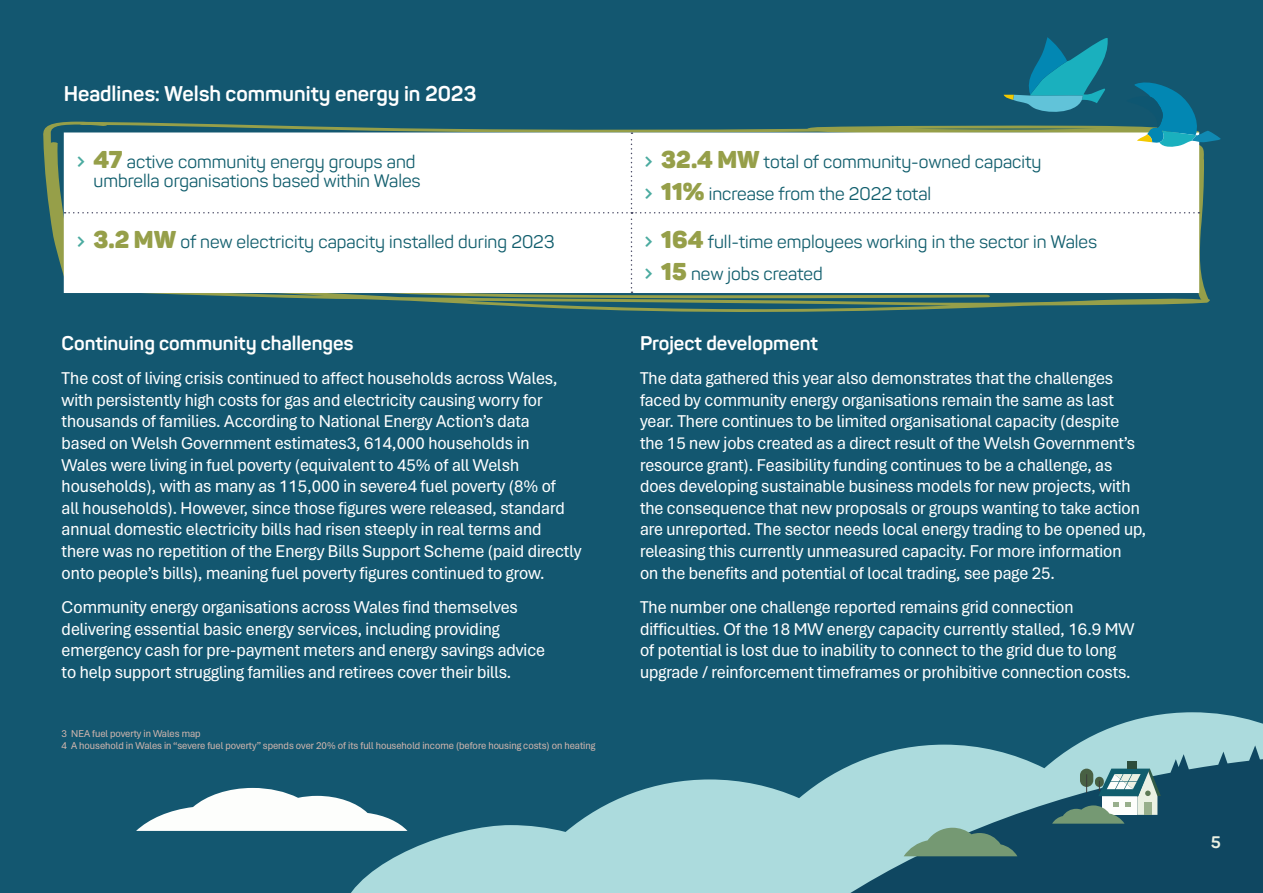
<style>
.page{position:relative;width:1263px;height:893px;background:#135770}
.page>*{position:absolute;margin:0;border:0;box-sizing:border-box;transform-origin:0 0}
.t1{font:700 21px "Panton";color:#fff}
.t2{font:700 19.5px "Panton";color:#fff}
.t3{font:18px/21.6px "Aptos Display";color:#fff}
.t4{font:18px/32.2px "Panton";color:#115e6d}
.t5{font:700 16.5px "Panton";color:#ebf1e3}
.t6{font:10.5px/12.6px "Aptos Display";color:#d1b6ae}
.s1{font-weight:600;font-size:24px;color:#4baba0}
.s2{font-family:"Panton Black Caps";font-size:24px;color:#969f49}
</style>
<div class="page">
<svg style="left:351px;top:712px;width:912px;height:181px"></svg>
<svg style="left:824px;top:745px;width:439px;height:148px;fill:#0f4761"></svg>
<div style="left:1127px;top:761px;width:10px;height:8px;background:#2d4d3c"></div>
<svg style="left:1052px;top:769px;width:109px;height:55px"></svg>
<svg style="left:904px;top:828px;width:113px;height:28px"></svg>
<svg style="left:43px;top:37px;width:1178px;height:275px"></svg>
<svg style="left:136px;top:788px;width:271px;height:43px"></svg>
<p class="t1" style="left:64px;top:81px;width:414px">Headlines: Welsh community energy in 2023</p>
<p class="t4" style="left:77px;top:152px;width:346px;line-height:19.5px;text-align:right"><span class="s1">›</span> <span class="s2">47</span> active community energy groups and umbrella organisations based within Wales</p>
<p class="t4" style="left:644px;top:145px;width:399px"><span class="s1">›</span> <span class="s2">32.4 MW</span> total of community-owned capacity <span class="s1">›</span> <span class="s2">11%</span> increase from the 2022 total</p>
<p class="t4" style="left:77px;top:225px;width:480px"><span class="s1">›</span> <span class="s2">3.2 MW</span> of new electricity capacity installed during 2023</p>
<p class="t4" style="left:644px;top:225px;width:454px"><span class="s1">›</span> <span class="s2">164</span> full-time employees working in the sector in Wales <span class="s1">›</span> <span class="s2">15</span> new jobs created</p>
<p class="t2" style="left:62px;top:331px;width:293px">Continuing community challenges</p>
<p class="t3" style="left:62px;top:367px;width:521px">The cost of living crisis continued to affect households across Wales, with persistently high costs for gas and electricity causing worry for thousands of families. According to National Energy Action’s data<br>based on Welsh Government estimates3, 614,000 households in<br>Wales were living in fuel poverty (equivalent to 45% of all Welsh households), with as many as 115,000 in severe4 fuel poverty (8% of<br>all households). However, since those figures were released, standard annual domestic electricity bills had risen steeply in real terms and there was no repetition of the Energy Bills Support Scheme (paid directly onto people’s bills), meaning fuel poverty figures continued to grow.</p>
<p class="t3" style="left:62px;top:595px;width:485px">Community energy organisations across Wales find themselves delivering essential basic energy services, including providing emergency cash for pre-payment meters and energy savings advice to help support struggling families and retirees cover their bills.</p>
<p class="t6" style="left:62px;top:726px;width:535px">3 NEA fuel poverty in Wales map<br>4 A household in Wales in “severe fuel poverty” spends over 20% of its full household income (before housing costs) on heating</p>
<p class="t2" style="left:640px;top:331px;width:180px">Project development</p>
<p class="t3" style="left:640px;top:367px;width:508px">The data gathered this year also demonstrates that the challenges faced by community energy organisations remain the same as last year. There continues to be limited organisational capacity (despite the 15 new jobs created as a direct result of the Welsh Government’s resource grant). Feasibility funding continues to be a challenge, as does developing sustainable business models for new projects, with the consequence that new proposals or groups wanting to take action are unreported. The sector needs local energy trading to be opened up, releasing this currently unmeasured capacity. For more information<br>on the benefits and potential of local trading, see page 25.</p>
<p class="t3" style="left:640px;top:595px;width:496px">The number one challenge reported remains grid connection difficulties. Of the 18 MW energy capacity currently stalled, 16.9 MW of potential is lost due to inability to connect to the grid due to long upgrade / reinforcement timeframes or prohibitive connection costs.</p>
<p class="t5" style="left:1211px;top:832px;width:11px">5</p>
</div>
